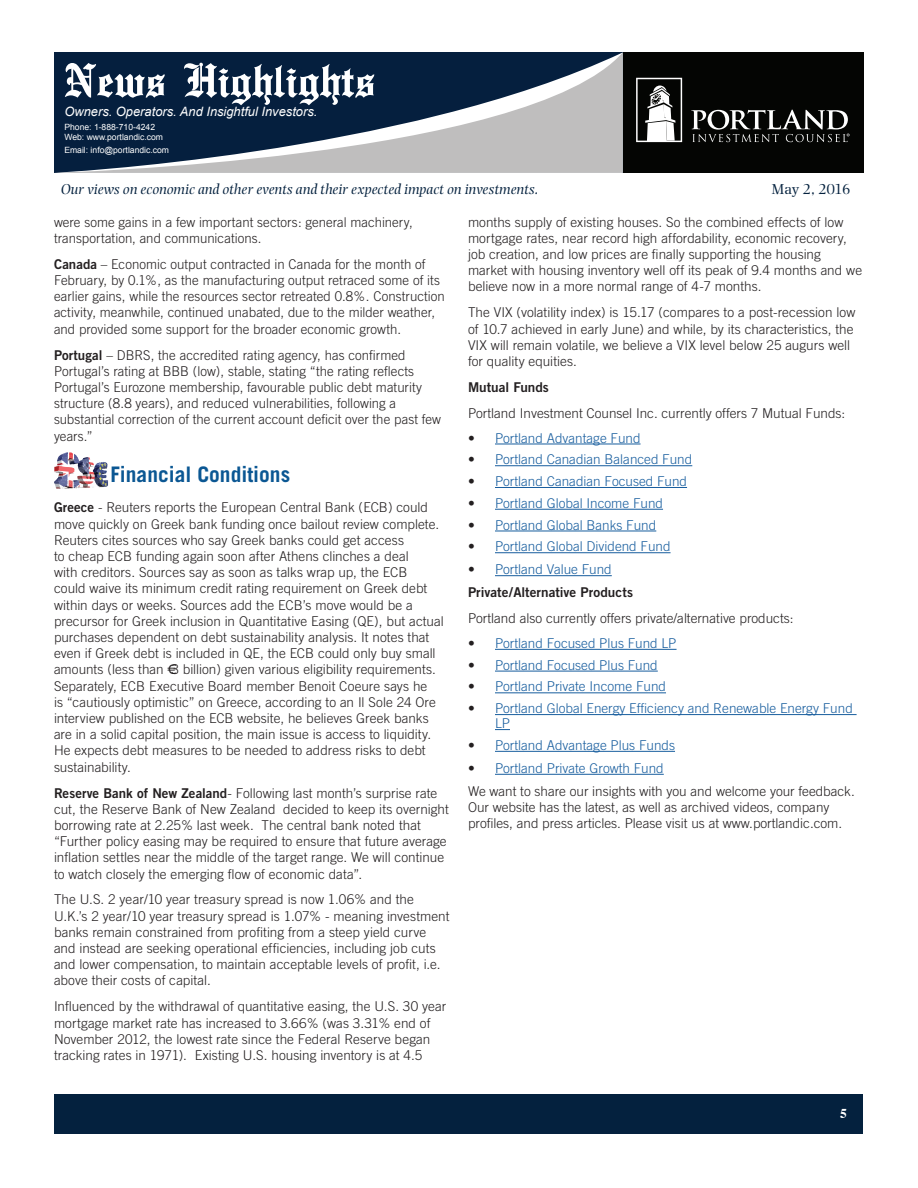
<style>
.page{position:relative;width:918px;height:1188px;background:#fff}
.page>*{position:absolute;margin:0;border:0;box-sizing:border-box;transform-origin:0 0}
.t1{font:500 51px "English Towne";color:#fff}
.t2{font:700 21.45px "Trade Gothic";color:#0b5793}
.t3{font:italic 15px "Photina";color:#04213e}
.t4{font:15px "Photina";letter-spacing:-.025em;color:#04213e}
.Article_-_Body{font:300 13.5px/16.2px "Trade Gothic";color:#231f20}
.t5{font:300 13.5px/15px "Trade Gothic";color:#175d9e}
.Article_-_Body-2{font:13.5px "Trade Gothic Bold Two";color:#231f20}
.t6{font:700 13.5px "Times";color:#fff}
.t7{font:italic 12.9px "Arial";color:#fff}
.t8{font:8.55px/10.4px "Arial";color:#fff}
.s1{font-family:"Trade Gothic Bold Two";font-weight:400}
.s2{color:#231f20}
</style>
<div class="page">
<div style="left:606px;top:52px;width:258px;height:121px;background:#040503"></div>
<div style="left:55px;top:1094px;width:808px;height:39px;background:#04213e"></div>
<svg style="left:54px;top:53px;width:569px;height:120px;background:#4d5d71"></svg>
<svg style="left:636px;top:78px;width:46px;height:64px"></svg>
<svg style="left:691px;top:110px;width:159px;height:32px"></svg>
<img style="left:54px;top:452px;width:54px;height:37px">
<hr style="left:495px;top:444px;width:146px;height:1px;background:#175d9e">
<hr style="left:495px;top:465px;width:197px;height:1px;background:#175d9e">
<hr style="left:495px;top:487px;width:192px;height:1px;background:#175d9e">
<hr style="left:495px;top:509px;width:168px;height:1px;background:#175d9e">
<hr style="left:495px;top:531px;width:161px;height:1px;background:#175d9e">
<hr style="left:495px;top:552px;width:176px;height:1px;background:#175d9e">
<hr style="left:495px;top:575px;width:117px;height:1px;background:#175d9e">
<hr style="left:495px;top:649px;width:182px;height:1px;background:#175d9e">
<hr style="left:495px;top:671px;width:163px;height:1px;background:#175d9e">
<hr style="left:495px;top:693px;width:171px;height:1px;background:#175d9e">
<hr style="left:495px;top:714px;width:362px;height:1px;background:#175d9e">
<svg style="left:495px;top:729px;width:15px;height:1px"></svg>
<hr style="left:495px;top:751px;width:180px;height:1px;background:#175d9e">
<hr style="left:495px;top:774px;width:169px;height:1px;background:#175d9e">
<h1 class="t1" style="left:64px;top:51px;width:312px">News Highlights</h1>
<p class="t7" style="left:64px;top:103px;width:255px">Owners. Operators. And Insightful Investors.</p>
<p class="t8" style="left:64px;top:122px;width:100px">Phone: 1-888-710-4242<br>Web: www.portlandic.com</p>
<p class="t8" style="left:64px;top:145px;width:106px">Email: info@portlandic.com</p>
<p class="t3" style="left:61px;top:181px;width:479px">Our views on economic and other events and their expected impact on investments.</p>
<p class="t4" style="left:772px;top:180px;width:80px">May 2, 2016</p>
<p class="Article_-_Body" style="left:54px;top:214px;width:360px">were some gains in a few important sectors: general machinery, transportation, and communications.</p>
<p class="Article_-_Body" style="left:54px;top:256px;width:393px"><span class="s1">Canada</span> – Economic output contracted in Canada for the month of February, by 0.1%, as the manufacturing output retraced some of its earlier gains, while the resources sector retreated 0.8%. Construction activity, meanwhile, continued unabated, due to the milder weather, and provided some support for the broader economic growth.</p>
<p class="Article_-_Body" style="left:54px;top:346px;width:388px"><span class="s1">Portugal</span> – DBRS, the accredited rating agency, has confirmed Portugal’s rating at BBB (low), stable, stating “the rating reflects Portugal’s Eurozone membership, favourable public debt maturity structure (8.8 years), and reduced vulnerabilities, following a substantial correction of the current account deficit over the past few years.”</p>
<p class="t2" style="left:110px;top:461px;width:181px">Financial Conditions</p>
<p class="Article_-_Body" style="left:54px;top:499px;width:391px"><span class="s1">Greece</span> - Reuters reports the European Central Bank (ECB) could move quickly on Greek bank funding once bailout review complete.<br>Reuters cites sources who say Greek banks could get access<br>to cheap ECB funding again soon after Athens clinches a deal<br>with creditors. Sources say as soon as talks wrap up, the ECB<br>could waive its minimum credit rating requirement on Greek debt within days or weeks. Sources add the ECB’s move would be a precursor for Greek inclusion in Quantitative Easing (QE), but actual purchases dependent on debt sustainability analysis. It notes that even if Greek debt is included in QE, the ECB could only buy small amounts (less than €3 billion) given various eligibility requirements.<br>Separately, ECB Executive Board member Benoit Coeure says he<br>is “cautiously optimistic” on Greece, according to an Il Sole 24 Ore interview published on the ECB website, he believes Greek banks are in a solid capital position, the main issue is access to liquidity.<br>He expects debt measures to be needed to address risks to debt sustainability.</p>
<p class="Article_-_Body" style="left:54px;top:784px;width:396px"><span class="s1">Reserve Bank of New Zealand</span>- Following last month’s surprise rate cut, the Reserve Bank of New Zealand decided to keep its overnight borrowing rate at 2.25% last week. The central bank noted that “Further policy easing may be required to ensure that future average inflation settles near the middle of the target range. We will continue to watch closely the emerging flow of economic data”.</p>
<p class="Article_-_Body" style="left:54px;top:891px;width:397px">The U.S. 2 year/10 year treasury spread is now 1.06% and the U.K.’s 2 year/10 year treasury spread is 1.07% - meaning investment banks remain constrained from profiting from a steep yield curve and instead are seeking operational efficiencies, including job cuts and lower compensation, to maintain acceptable levels of profit, i.e. above their costs of capital.</p>
<p class="Article_-_Body" style="left:54px;top:998px;width:394px">Influenced by the withdrawal of quantitative easing, the U.S. 30 year mortgage market rate has increased to 3.66% (was 3.31% end of November 2012, the lowest rate since the Federal Reserve began tracking rates in 1971). Existing U.S. housing inventory is at 4.5</p>
<p class="Article_-_Body" style="left:468px;top:214px;width:396px">months supply of existing houses. So the combined effects of low mortgage rates, near record high affordability, economic recovery, job creation, and low prices are finally supporting the housing market with housing inventory well off its peak of 9.4 months and we believe now in a more normal range of 4-7 months.</p>
<p class="Article_-_Body" style="left:468px;top:304px;width:389px">The VIX (volatility index) is 15.17 (compares to a post-recession low of 10.7 achieved in early June) and while, by its characteristics, the VIX will remain volatile, we believe a VIX level below 25 augurs well for quality equities.</p>
<p class="Article_-_Body-2" style="left:468px;top:379px;width:82px">Mutual Funds</p>
<p class="Article_-_Body" style="left:468px;top:405px;width:379px">Portland Investment Counsel Inc. currently offers 7 Mutual Funds:</p>
<p class="t5" style="left:468px;top:430px;width:174px"><span class="s2">•</span> Portland Advantage Fund</p>
<p class="t5" style="left:468px;top:452px;width:226px"><span class="s2">•</span> Portland Canadian Balanced Fund</p>
<p class="t5" style="left:468px;top:474px;width:221px"><span class="s2">•</span> Portland Canadian Focused Fund</p>
<p class="t5" style="left:468px;top:495px;width:197px"><span class="s2">•</span> Portland Global Income Fund</p>
<p class="t5" style="left:468px;top:517px;width:190px"><span class="s2">•</span> Portland Global Banks Fund</p>
<p class="t5" style="left:468px;top:539px;width:204px"><span class="s2">•</span> Portland Global Dividend Fund</p>
<p class="t5" style="left:468px;top:562px;width:145px"><span class="s2">•</span> Portland Value Fund</p>
<p class="Article_-_Body-2" style="left:468px;top:584px;width:167px">Private/Alternative Products</p>
<p class="Article_-_Body" style="left:468px;top:610px;width:327px">Portland also currently offers private/alternative products:</p>
<p class="t5" style="left:468px;top:636px;width:210px"><span class="s2">•</span> Portland Focused Plus Fund LP</p>
<p class="t5" style="left:468px;top:657px;width:191px"><span class="s2">•</span> Portland Focused Plus Fund</p>
<p class="t5" style="left:468px;top:679px;width:200px"><span class="s2">•</span> Portland Private Income Fund</p>
<p class="t5" style="left:495px;top:701px;width:359px;text-indent:-27px"><span class="s2">•</span> Portland Global Energy Efficiency and Renewable Energy Fund<br>LP</p>
<p class="t5" style="left:468px;top:738px;width:209px"><span class="s2">•</span> Portland Advantage Plus Funds</p>
<p class="t5" style="left:468px;top:760px;width:197px"><span class="s2">•</span> Portland Private Growth Fund</p>
<p class="Article_-_Body" style="left:468px;top:783px;width:388px">We want to share our insights with you and welcome your feedback.<br>Our website has the latest, as well as archived videos, company profiles, and press articles. Please visit us at www.portlandic.com.</p>
<p class="t6" style="left:840px;top:1100px;width:8px">5</p>
</div>
